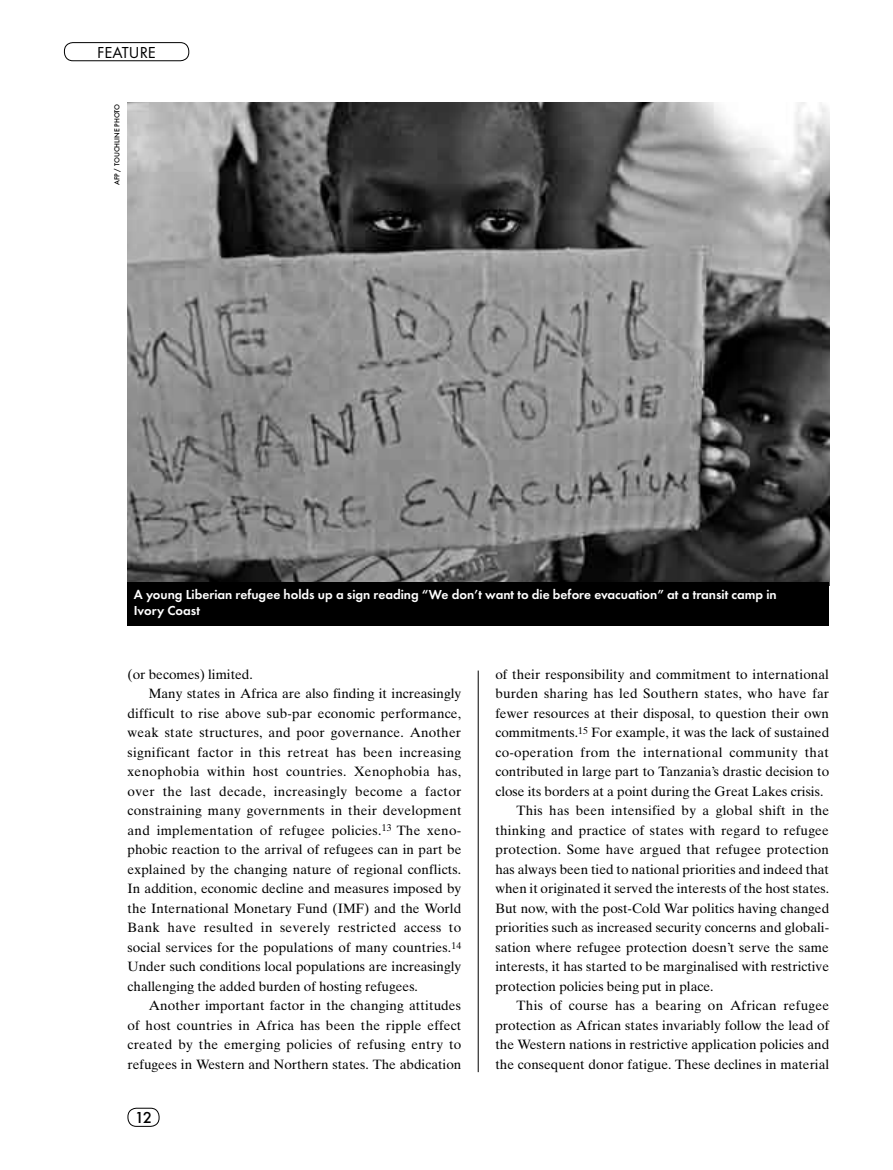
<style>
.page{position:relative;width:893px;height:1170px;background:#fff}
.page>*{position:absolute;margin:0;border:0;box-sizing:border-box;transform-origin:0 0}
.t1{font:16.5px "Futura T";color:#000}
.t2{font:500 16.5px "Futura T";color:#000}
.t3{font:13.5px "Times Ten";letter-spacing:.005em;color:#000}
.t4{font:13.5px "Times Ten";letter-spacing:.025em;color:#000}
.t5{font:600 13.5px/16.5px "Futura T";color:#fff}
.t6{font:500 7.5px "Futura T";color:#000}
</style>
<div class="page">
<img style="left:128px;top:102px;width:701px;height:480px">
<div style="left:127px;top:582px;width:702px;height:43px;background:#000"></div>
<hr style="left:478px;top:670px;width:1px;height:401px;background:#000">
<svg style="left:127px;top:1107px;width:33px;height:19px"></svg>
<svg style="left:64px;top:42px;width:126px;height:19px"></svg>
<p class="t1" style="left:97px;top:42px;width:60px">FEATURE</p>
<p class="t6" style="left:113px;top:185px;width:83px;rotate:-90deg">AFP / TOUCHLINE PHOTO</p>
<p class="t5" style="left:134px;top:585px;width:645px">A young Liberian refugee holds up a sign reading “We don’t want to die before evacuation” at a transit camp in<br>Ivory Coast</p>
<p class="t3" style="left:128px;top:666px;width:127px">(or becomes) limited.</p>
<p class="t3" style="left:149px;top:685px;width:314px">Many states in Africa are also finding it increasingly</p>
<p class="t3" style="left:128px;top:705px;width:335px">difficult to rise above sub-par economic performance,</p>
<p class="t3" style="left:128px;top:724px;width:335px">weak state structures, and poor governance. Another</p>
<p class="t3" style="left:128px;top:744px;width:335px">significant factor in this retreat has been increasing</p>
<p class="t4" style="left:128px;top:763px;width:335px">xenophobia within host countries. Xenophobia has,</p>
<p class="t4" style="left:128px;top:783px;width:335px">over the last decade, increasingly become a factor</p>
<p class="t3" style="left:128px;top:802px;width:336px">constraining many governments in their development</p>
<p class="t3" style="left:128px;top:822px;width:335px">and implementation of refugee policies.<sup>13</sup> The xeno-</p>
<p class="t3" style="left:128px;top:841px;width:335px">phobic reaction to the arrival of refugees can in part be</p>
<p class="t3" style="left:128px;top:861px;width:335px">explained by the changing nature of regional conflicts.</p>
<p class="t3" style="left:128px;top:880px;width:335px">In addition, economic decline and measures imposed by</p>
<p class="t3" style="left:128px;top:900px;width:335px">the International Monetary Fund (IMF) and the World</p>
<p class="t4" style="left:128px;top:919px;width:335px">Bank have resulted in severely restricted access to</p>
<p class="t3" style="left:128px;top:939px;width:335px">social services for the populations of many countries.<sup>14</sup></p>
<p class="t3" style="left:128px;top:958px;width:335px">Under such conditions local populations are increasingly</p>
<p class="t3" style="left:128px;top:978px;width:292px">challenging the added burden of hosting refugees.</p>
<p class="t3" style="left:149px;top:997px;width:314px">Another important factor in the changing attitudes</p>
<p class="t3" style="left:128px;top:1017px;width:335px">of host countries in Africa has been the ripple effect</p>
<p class="t3" style="left:128px;top:1036px;width:335px">created by the emerging policies of refusing entry to</p>
<p class="t3" style="left:128px;top:1056px;width:335px">refugees in Western and Northern states. The abdication</p>
<p class="t2" style="left:135px;top:1107px;width:19px">12</p>
<p class="t3" style="left:495px;top:666px;width:335px">of their responsibility and commitment to international</p>
<p class="t3" style="left:495px;top:685px;width:335px">burden sharing has led Southern states, who have far</p>
<p class="t3" style="left:495px;top:705px;width:335px">fewer resources at their disposal, to question their own</p>
<p class="t3" style="left:495px;top:724px;width:335px">commitments.<sup>15</sup> For example, it was the lack of sustained</p>
<p class="t3" style="left:495px;top:744px;width:335px">co-operation from the international community that</p>
<p class="t3" style="left:495px;top:763px;width:335px">contributed in large part to Tanzania’s drastic decision to</p>
<p class="t3" style="left:495px;top:783px;width:329px">close its borders at a point during the Great Lakes crisis.</p>
<p class="t3" style="left:517px;top:802px;width:314px">This has been intensified by a global shift in the</p>
<p class="t3" style="left:495px;top:822px;width:335px">thinking and practice of states with regard to refugee</p>
<p class="t3" style="left:495px;top:841px;width:335px">protection. Some have argued that refugee protection</p>
<p class="t3" style="left:495px;top:861px;width:335px">has always been tied to national priorities and indeed that</p>
<p class="t3" style="left:495px;top:880px;width:335px">when it originated it served the interests of the host states.</p>
<p class="t3" style="left:495px;top:900px;width:335px">But now, with the post-Cold War politics having changed</p>
<p class="t3" style="left:495px;top:919px;width:335px">priorities such as increased security concerns and globali-</p>
<p class="t3" style="left:495px;top:939px;width:335px">sation where refugee protection doesn’t serve the same</p>
<p class="t3" style="left:495px;top:958px;width:335px">interests, it has started to be marginalised with restrictive</p>
<p class="t3" style="left:495px;top:978px;width:220px">protection policies being put in place.</p>
<p class="t3" style="left:517px;top:997px;width:314px">This of course has a bearing on African refugee</p>
<p class="t3" style="left:495px;top:1017px;width:335px">protection as African states invariably follow the lead of</p>
<p class="t3" style="left:495px;top:1036px;width:335px">the Western nations in restrictive application policies and</p>
<p class="t3" style="left:495px;top:1056px;width:335px">the consequent donor fatigue. These declines in material</p>
</div>
